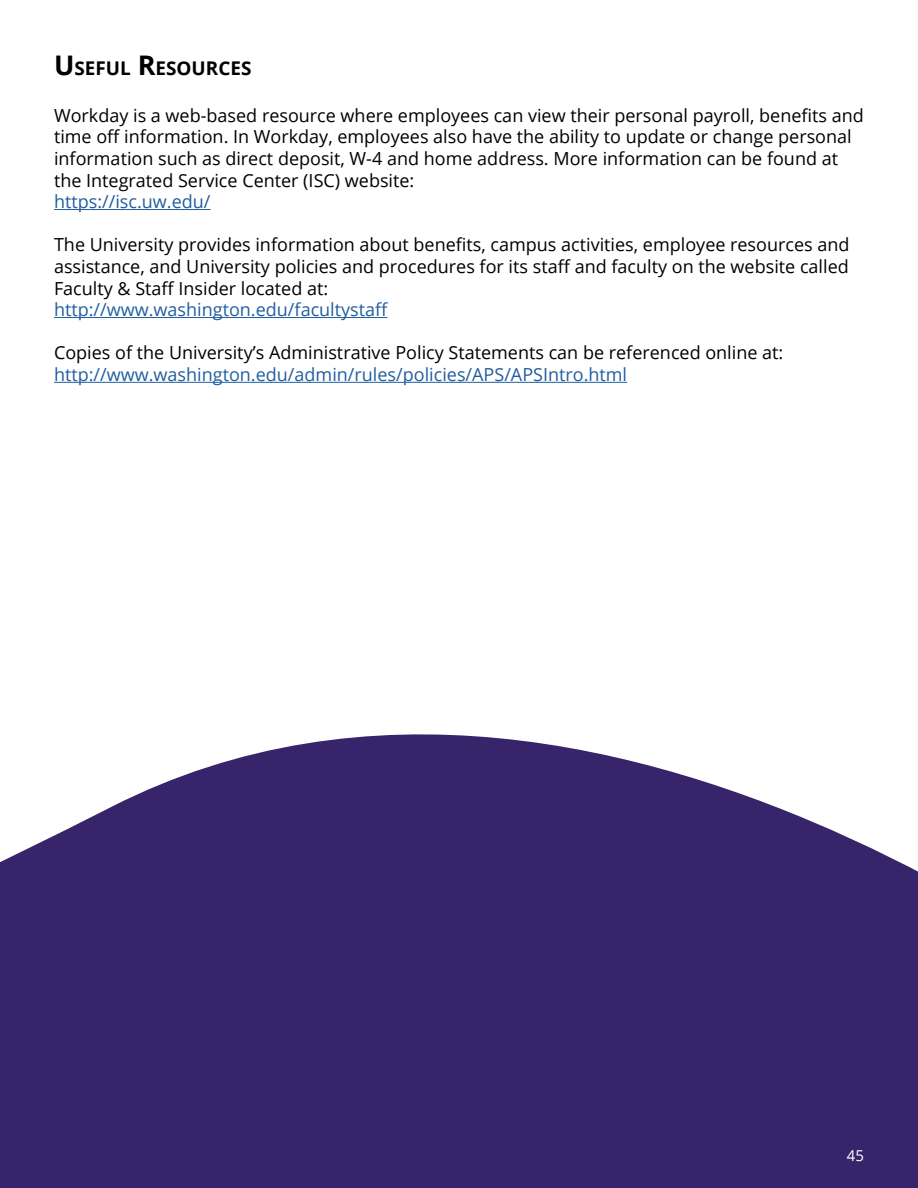
<style>
.page{position:relative;width:918px;height:1188px;background:#fff}
.page>*{position:absolute;margin:0;border:0;box-sizing:border-box;transform-origin:0 0}
.t1{font:700 18.9px "Open Sans";color:#000}
.t2{font:18px/21.6px "Open Sans";color:#000}
.t3{font:18px "Open Sans";color:#215e9e}
.t4{font:15px "Open Sans";color:#fff}
.s1{font-size:27px}
</style>
<div class="page">
<hr style="left:54px;top:209px;width:157px;height:1px;background:#215e9e">
<hr style="left:54px;top:317px;width:333px;height:1px;background:#215e9e">
<hr style="left:54px;top:382px;width:573px;height:1px;background:#215e9e">
<svg style="left:0;top:734px;width:918px;height:454px;fill:#37246a"></svg>
<p class="t1" style="left:54px;top:54px;width:199px"><span class="s1">U</span> SEFUL <span class="s1">R</span>ESOURCES</p>
<p class="t2" style="left:54px;top:104px;width:811px">Workday is a web-based resource where employees can view their personal payroll, benefits and time off information. In Workday, employees also have the ability to update or change personal information such as direct deposit, W-4 and home address. More information can be found at the Integrated Service Center (ISC) website:</p>
<p class="t3" style="left:54px;top:189px;width:158px">https://isc.uw.edu/</p>
<p class="t2" style="left:54px;top:234px;width:797px;text-align:justify">The University provides information about benefits, campus activities, employee resources and assistance, and University policies and procedures for its staff and faculty on the website called Faculty &amp; Staff Insider located at:</p>
<p class="t3" style="left:54px;top:297px;width:336px">http://www.washington.edu/facultystaff</p>
<p class="t2" style="left:54px;top:342px;width:731px">Copies of the University’s Administrative Policy Statements can be referenced online at:</p>
<p class="t3" style="left:54px;top:362px;width:575px">http://www.washington.edu/admin/rules/policies/APS/APSIntro.html</p>
<p class="t4" style="left:847px;top:1145px;width:19px">45</p>
</div>
